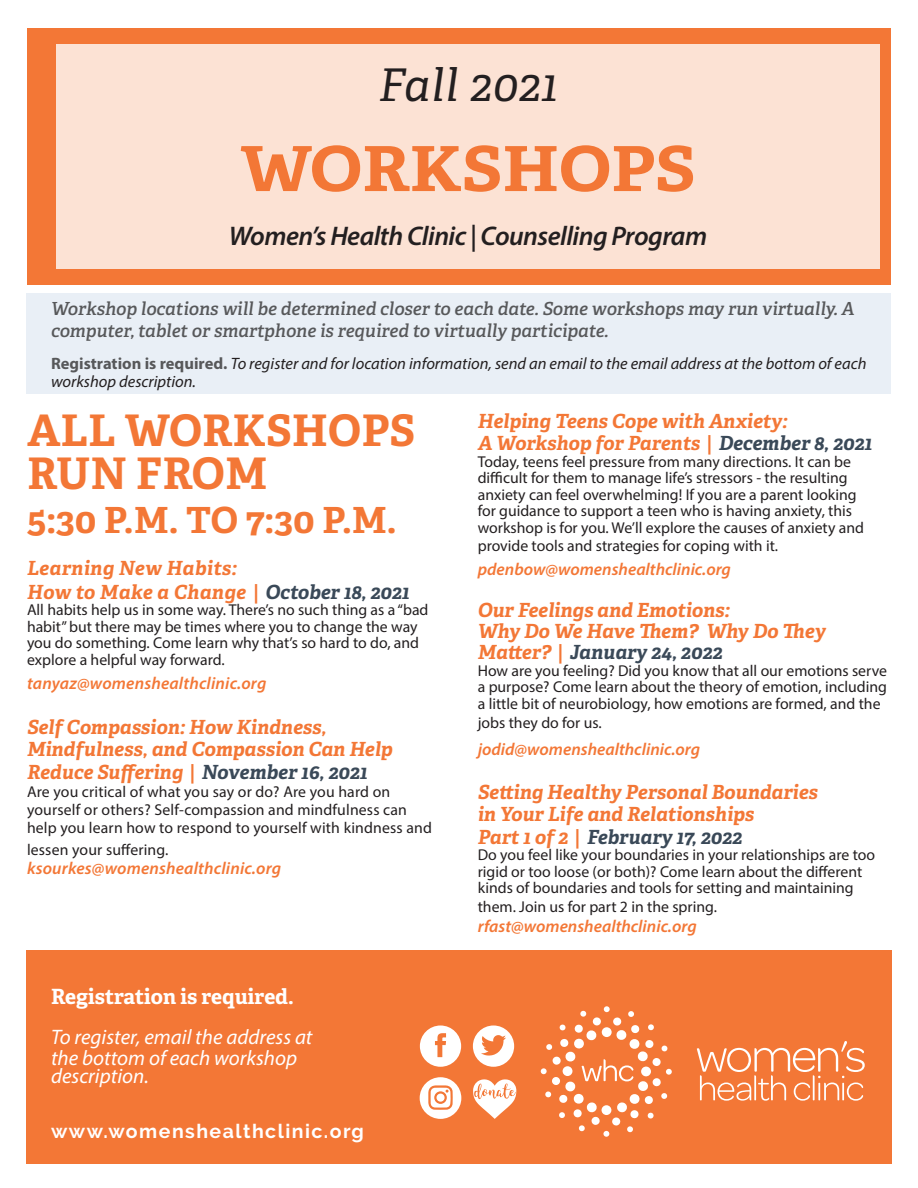
<style>
.page{position:relative;width:918px;height:1188px;background:#fff}
.page>*{position:absolute;margin:0;border:0;box-sizing:border-box;transform-origin:0 0}
.t1{font:700 62.1px "Adelle";color:#f37736;scale:1.11 1}
.t2{font:italic 45px "Adelle";letter-spacing:.02em;color:#231f20}
.Subtitle{font:700 43.5px/43.5px "Adelle";letter-spacing:.01em;color:#f37736}
.Subtitle-2{font:700 36px "Adelle";color:#f37736}
.t3{font:italic 600 27px "Myriad Pro";letter-spacing:-.02em;color:#231f20}
.Body{font:italic 21px/39.8px "Myriad Pro";color:#fff}
.Subtitle-3{font:italic 700 19.5px/22.5px "Adelle";color:#f37736}
.Subtitle-4{font:italic 700 19.5px/24px "Adelle";letter-spacing:.02em;color:#f37736}
.t4{font:700 19.5px "Raleway";letter-spacing:.075em;color:#fff}
.Body-2{font:italic 600 18px/22.5px "Adelle";color:#57585a}
.register{font:italic 600 17.25px "Myriad Pro";color:#f37736}
.Body-3{font:italic 600 17.25px "Myriad Pro";letter-spacing:.01em;color:#f37736}
.Body-4{font:italic 16.5px/18px "Myriad Pro";color:#231f20}
.Body-5{font:15.75px/16.5px "Myriad Pro";color:#231f20}
.Subtitle-5{font:15.75px/16.5px "Myriad Pro";color:#231f20}
.s1{font-weight:700;font-style:normal;color:#57585a}
.s2{font-family:"Open Sans";font-style:normal}
.s3{color:#3a4958}
.s4{font-family:"Adelle";font-weight:700;font-style:normal}
</style>
<div class="page">
<div style="left:27px;top:28px;width:863px;height:256px;background:#f37736"></div>
<div style="left:56px;top:44px;width:824px;height:224px;background:#fce2d4"></div>
<div style="left:26px;top:950px;width:866px;height:214px;background:#f37736"></div>
<svg style="left:541px;top:1006px;width:131px;height:131px"></svg>
<svg style="left:697px;top:1041px;width:168px;height:60px"></svg>
<svg style="left:473px;top:1026px;width:41px;height:41px"></svg>
<svg style="left:420px;top:1026px;width:41px;height:41px"></svg>
<svg style="left:420px;top:1077px;width:41px;height:42px"></svg>
<svg style="left:473px;top:1079px;width:43px;height:40px"></svg>
<div style="left:26px;top:294px;width:864px;height:100px;background:#e9eff6"></div>
<p class="t2" style="left:379px;top:57px;width:180px">Fall 2021</p>
<p class="t1" style="left:240px;top:129px;width:412px">WORKSHOPS</p>
<p class="t3" style="left:229px;top:219px;width:480px">Women’s Health Clinic | Counselling Program</p>
<p class="Body-2" style="left:51px;top:297px;width:805px">Workshop locations will be determined closer to each date. Some workshops may run virtually. A computer, tablet or smartphone is required to virtually participate.</p>
<p class="Body-4" style="left:51px;top:354px;width:817px"><span class="s1">Registration is required.</span> To register and for location information, send an email to the email address at the bottom of each workshop description.</p>
<p class="Subtitle-3" style="left:478px;top:410px;width:396px">Helping Teens Cope with Anxiety:<br>A Workshop for Parents <span class="s2">|</span> <span class="s3">December 8, 2021</span></p>
<p class="Body-5" style="left:478px;top:453px;width:388px">Today, teens feel pressure from many directions. It can be difficult for them to manage life’s stressors - the resulting anxiety can feel overwhelming! If you are a parent looking for guidance to support a teen who is having anxiety, this workshop is for you. We’ll explore the causes of anxiety and</p>
<p class="Body-5" style="left:478px;top:538px;width:302px">provide tools and strategies for coping with it.</p>
<p class="register" style="left:478px;top:559px;width:255px">pdenbow@womenshealthclinic.org</p>
<p class="Subtitle-3" style="left:478px;top:600px;width:349px;line-height:21px">Our Feelings and Emotions:<br>Why Do We Have Them? Why Do They<br>Matter? <span class="s2">|</span> <span class="s3">January 24, 2022</span></p>
<p class="Body-5" style="left:478px;top:662px;width:411px;text-align:justify">How are you feeling? Did you know that all our emotions serve a purpose? Come learn about the theory of emotion, including a little bit of neurobiology, how emotions are formed, and the</p>
<p class="Body-5" style="left:478px;top:715px;width:126px">jobs they do for us.</p>
<p class="register" style="left:478px;top:739px;width:224px">jodid@womenshealthclinic.org</p>
<p class="Subtitle-3" style="left:478px;top:781px;width:342px">Setting Healthy Personal Boundaries in Your Life and Relationships<br>Part 1 of 2 <span class="s2">|</span> <span class="s3">February 17, 2022</span></p>
<p class="Subtitle-5" style="left:478px;top:847px;width:399px">Do you feel like your boundaries in your relationships are too rigid or too loose (or both)? Come learn about the different kinds of boundaries and tools for setting and maintaining</p>
<p class="Subtitle-5" style="left:478px;top:898px;width:241px">them. Join us for part 2 in the spring.</p>
<p class="register" style="left:478px;top:915px;width:220px">rfast@womenshealthclinic.org</p>
<p class="Subtitle" style="left:27px;top:409px;width:389px">ALL WORKSHOPS<br>RUN FROM</p>
<p class="Subtitle-2" style="left:27px;top:497px;width:371px">5:30 P.M. TO 7:30 P.M.</p>
<p class="Subtitle-4" style="left:27px;top:556px;width:384px">Learning New Habits:<br>How to Make a Change <span class="s2">|</span> <span class="s3">October 18, 2021</span></p>
<p class="Body-5" style="left:27px;top:601px;width:403px">All habits help us in some way. There’s no such thing as a “bad habit” but there may be times where you to change the way you do something. Come learn why that’s so hard to do, and explore a helpful way forward.</p>
<p class="Body-3" style="left:27px;top:672px;width:241px">tanyaz@womenshealthclinic.org</p>
<p class="Subtitle-3" style="left:27px;top:715px;width:367px">Self Compassion: How Kindness,<br>Mindfulness, and Compassion Can Help<br>Reduce Suffering <span class="s2">|</span> <span class="s3">November 16, 2021</span></p>
<p class="Body-5" style="left:27px;top:782px;width:407px;line-height:18px">Are you critical of what you say or do? Are you hard on yourself or others? Self-compassion and mindfulness can help you learn how to respond to yourself with kindness and</p>
<p class="Body-5" style="left:27px;top:841px;width:143px">lessen your suffering.</p>
<p class="Body-3" style="left:27px;top:857px;width:256px">ksourkes@womenshealthclinic.org</p>
<p class="Body" style="left:51px;top:977px;width:263px"><span class="s4">Registration is required.<br></span>To register, email the address at</p>
<p class="Body" style="left:51px;top:1048px;width:248px;line-height:18px">the bottom of each workshop description.</p>
<p class="t4" style="left:51px;top:1120px;width:314px">www.womenshealthclinic.org</p>
</div>
